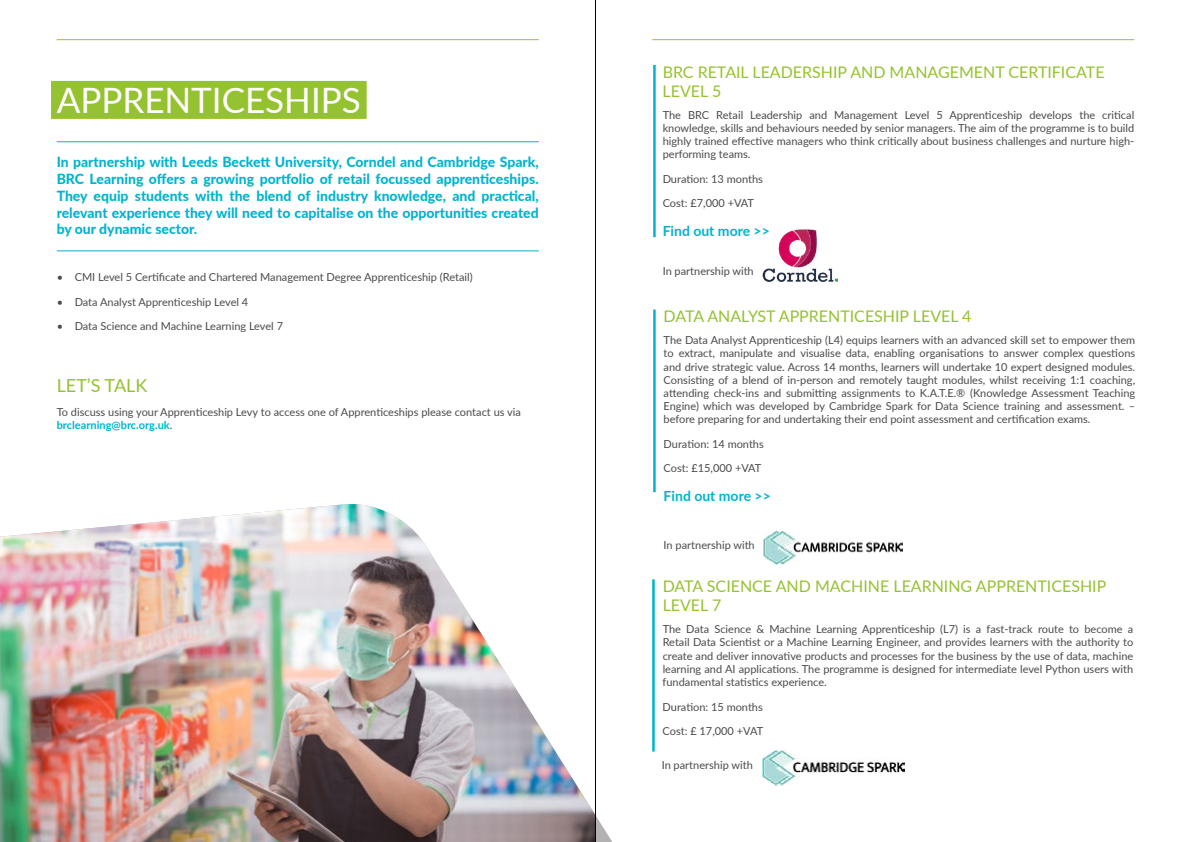
<style>
.page{position:relative;width:1191px;height:842px;background:#fff}
.page>*{position:absolute;margin:0;border:0;box-sizing:border-box;transform-origin:0 0}
.t1{font:35px "Lato";color:#fff}
.t2{font:18px "Lato";color:#95c230}
.t3{font:16px/19.2px "Lato";color:#95c230}
.t4{font:800 14px/16.8px "Lato";color:#00b4cd;text-align:justify}
.t5{font:700 14px "Lato";color:#00b4cd}
.t6{font:11px/13.2px "Lato";color:#4a4a49;text-align:justify}
.s1{font-weight:700;color:#00b4cd}
</style>
<div class="page">
<img style="left:0;top:504px;width:595px;height:338px">
<hr style="left:595px;top:0;width:1px;height:842px;background:#000">
<div style="left:51px;top:81px;width:316px;height:38px;background:#95c230"></div>
<hr style="left:57px;top:141px;width:482px;height:1px;background:#00b4cd">
<hr style="left:57px;top:250px;width:482px;height:1px;background:#00b4cd">
<hr style="left:652px;top:579px;width:2px;height:173px;background:#00b4cd">
<hr style="left:653px;top:65px;width:2px;height:172px;background:#00b4cd">
<img style="left:762px;top:229px;width:75px;height:53px">
<hr style="left:653px;top:310px;width:2px;height:182px;background:#00b4cd">
<img style="left:763px;top:530px;width:140px;height:34px">
<img style="left:763px;top:750px;width:141px;height:36px">
<hr style="left:652px;top:39px;width:482px;height:1px;background:#95c230">
<hr style="left:57px;top:39px;width:482px;height:1px;background:#95c230">
<h1 class="t1" style="left:57px;top:75px;width:306px">APPRENTICESHIPS</h1>
<p class="t4" style="left:57px;top:153px;width:483px">In partnership with Leeds Beckett University, Corndel and Cambridge Spark, BRC Learning offers a growing portfolio of retail focussed apprenticeships.<br>They equip students with the blend of industry knowledge, and practical, relevant experience they will need to capitalise on the opportunities created by our dynamic sector.</p>
<p class="t6" style="left:57px;top:270px;width:417px">• CMI Level 5 Certificate and Chartered Management Degree Apprenticeship (Retail)</p>
<p class="t6" style="left:57px;top:295px;width:193px">• Data Analyst Apprenticeship Level 4</p>
<p class="t6" style="left:57px;top:319px;width:228px">• Data Science and Machine Learning Level 7</p>
<h2 class="t2" style="left:57px;top:372px;width:92px">LET’S TALK</h2>
<p class="t6" style="left:57px;top:405px;width:466px">To discuss using your Apprenticeship Levy to access one of Apprenticeships please contact us via <span class="s1">brclearning@brc.org.uk</span>.</p>
<h3 class="t3" style="left:662px;top:62px;width:443px">BRC RETAIL LEADERSHIP AND MANAGEMENT CERTIFICATE<br>LEVEL 5</h3>
<p class="t6" style="left:662px;top:108px;width:473px">The BRC Retail Leadership and Management Level 5 Apprenticeship develops the critical knowledge, skills and behaviours needed by senior managers. The aim of the programme is to build highly trained effective managers who think critically about business challenges and nurture high&shy;performing teams.</p>
<p class="t6" style="left:662px;top:172px;width:102px">Duration: 13 months</p>
<p class="t6" style="left:662px;top:196px;width:93px">Cost: £7,000 +VAT</p>
<p class="t5" style="left:662px;top:220px;width:109px">Find out more &gt;&gt;</p>
<p class="t6" style="left:662px;top:264px;width:93px">In partnership with</p>
<h3 class="t3" style="left:663px;top:306px;width:309px">DATA ANALYST APPRENTICESHIP LEVEL 4</h3>
<p class="t6" style="left:663px;top:333px;width:473px">The Data Analyst Apprenticeship (L4) equips learners with an advanced skill set to empower them to extract, manipulate and visualise data, enabling organisations to answer complex questions and drive strategic value. Across 14 months, learners will undertake 10 expert designed modules.<br>Consisting of a blend of in-person and remotely taught modules, whilst receiving 1:1 coaching, attending check-ins and submitting assignments to K.A.T.E.® (Knowledge Assessment Teaching Engine) which was developed by Cambridge Spark for Data Science training and assessment. – before preparing for and undertaking their end point assessment and certification exams.</p>
<p class="t6" style="left:663px;top:437px;width:102px">Duration: 14 months</p>
<p class="t6" style="left:663px;top:461px;width:99px">Cost: £15,000 +VAT</p>
<p class="t5" style="left:663px;top:485px;width:109px">Find out more &gt;&gt;</p>
<p class="t6" style="left:663px;top:538px;width:93px">In partnership with</p>
<h3 class="t3" style="left:662px;top:576px;width:445px">DATA SCIENCE AND MACHINE LEARNING APPRENTICESHIP<br>LEVEL 7</h3>
<p class="t6" style="left:662px;top:622px;width:472px">The Data Science &amp; Machine Learning Apprenticeship (L7) is a fast-track route to become a Retail Data Scientist or a Machine Learning Engineer, and provides learners with the authority to create and deliver innovative products and processes for the business by the use of data, machine learning and AI applications. The programme is designed for intermediate level Python users with fundamental statistics experience.</p>
<p class="t6" style="left:662px;top:699px;width:102px">Duration: 15 months</p>
<p class="t6" style="left:662px;top:724px;width:102px">Cost: £ 17,000 +VAT</p>
<p class="t6" style="left:661px;top:758px;width:93px">In partnership with</p>
</div>
